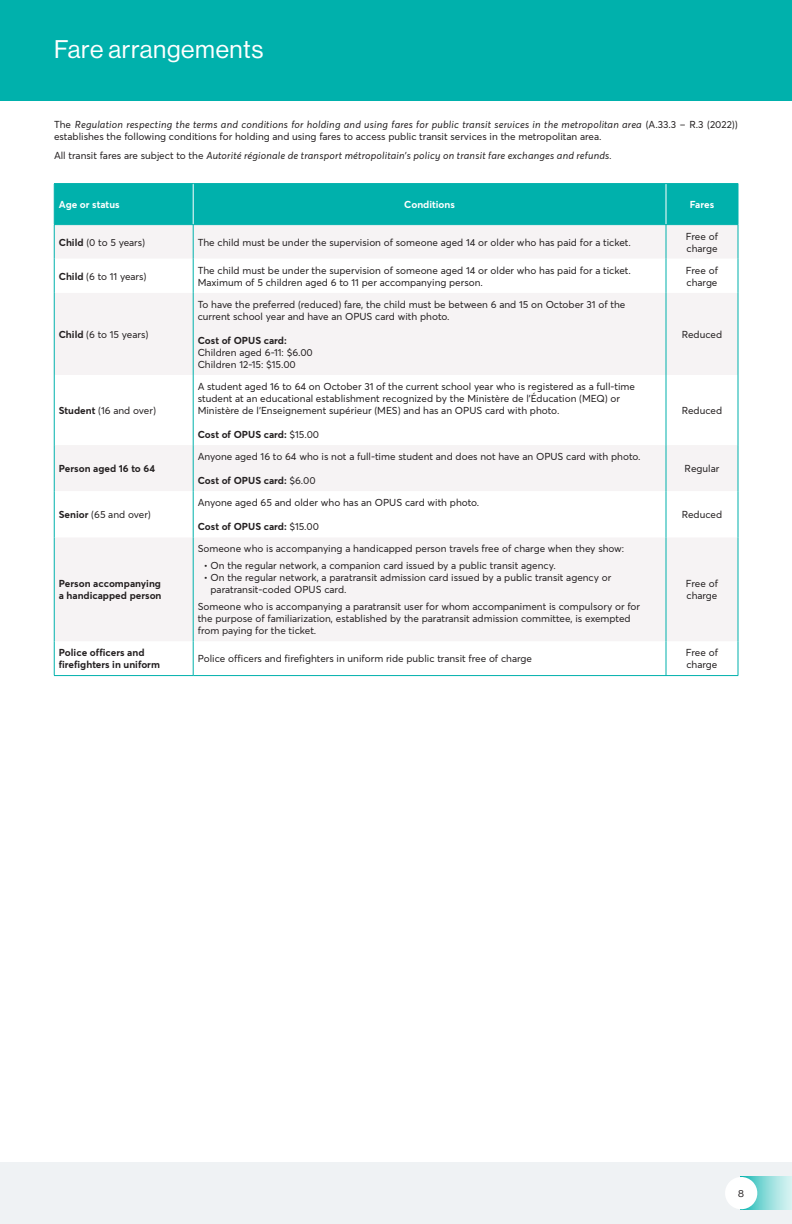
<style>
.page{position:relative;width:792px;height:1224px;background:#fff}
.page>*{position:absolute;margin:0;border:0;box-sizing:border-box;transform-origin:0 0}
.t1{font:25px "N Haas Grotesk DS Pro 55 Rg";letter-spacing:.025em;color:#fff}
.t2{font:10px/12px "Averta";color:#231f20}
.t3{font:700 10px/12px "Averta";color:#231f20}
.t4{font:italic 10px "Averta";letter-spacing:.02em;color:#231f20}
.t5{font:700 10px "Averta";color:#fff}
.t6{font:10px "N Haas Grotesk DS Pro 55 Rg";color:#231f20}
.s1{font-style:italic}
.s2{font-style:normal}
.s3{font-weight:700}
.s4{font-weight:400}
</style>
<div class="page">
<div style="left:0;top:1162px;width:792px;height:62px;background:#eff2f4"></div>
<div style="left:0;top:0;width:792px;height:100px;background:#00b1ac"></div>
<div style="left:55px;top:184px;width:683px;height:40px;background:#00b1ac"></div>
<div style="left:55px;top:225px;width:683px;height:416px;background:#f6f3f4"></div>
<svg style="left:55px;top:259px;width:683px;height:278px"></svg>
<svg style="left:192px;top:641px;width:546px;height:34px"></svg>
<hr style="left:54px;top:675px;width:139px;height:1px;background:#00b1ac">
<hr style="left:193px;top:675px;width:473px;height:1px;background:#00b1ac">
<hr style="left:666px;top:675px;width:72px;height:1px;background:#00b1ac">
<hr style="left:193px;top:184px;width:1px;height:40px;background:#fff">
<hr style="left:666px;top:184px;width:1px;height:40px;background:#fff">
<hr style="left:54px;top:641px;width:1px;height:34px;background:#00b1ac">
<hr style="left:738px;top:641px;width:1px;height:34px;background:#00b1ac">
<hr style="left:54px;top:184px;width:1px;height:40px;background:#00b1ac">
<hr style="left:54px;top:183px;width:139px;height:1px;background:#00b1ac">
<hr style="left:193px;top:183px;width:473px;height:1px;background:#00b1ac">
<hr style="left:666px;top:183px;width:72px;height:1px;background:#00b1ac">
<hr style="left:738px;top:184px;width:1px;height:40px;background:#00b1ac">
<hr style="left:54px;top:224px;width:139px;height:1px;background:#00b1ac">
<hr style="left:193px;top:224px;width:473px;height:1px;background:#00b1ac">
<hr style="left:666px;top:224px;width:72px;height:1px;background:#00b1ac">
<hr style="left:54px;top:225px;width:1px;height:34px;background:#00b1ac">
<hr style="left:193px;top:225px;width:1px;height:34px;background:#00b1ac">
<hr style="left:666px;top:225px;width:1px;height:34px;background:#00b1ac">
<hr style="left:738px;top:225px;width:1px;height:34px;background:#00b1ac">
<hr style="left:54px;top:259px;width:1px;height:34px;background:#00b1ac">
<hr style="left:193px;top:259px;width:1px;height:34px;background:#00b1ac">
<hr style="left:666px;top:259px;width:1px;height:34px;background:#00b1ac">
<hr style="left:738px;top:259px;width:1px;height:34px;background:#00b1ac">
<hr style="left:54px;top:293px;width:1px;height:82px;background:#00b1ac">
<hr style="left:193px;top:293px;width:1px;height:82px;background:#00b1ac">
<hr style="left:666px;top:293px;width:1px;height:82px;background:#00b1ac">
<hr style="left:738px;top:293px;width:1px;height:82px;background:#00b1ac">
<hr style="left:54px;top:375px;width:1px;height:70px;background:#00b1ac">
<hr style="left:193px;top:375px;width:1px;height:70px;background:#00b1ac">
<hr style="left:666px;top:375px;width:1px;height:70px;background:#00b1ac">
<hr style="left:738px;top:375px;width:1px;height:70px;background:#00b1ac">
<hr style="left:54px;top:445px;width:1px;height:46px;background:#00b1ac">
<hr style="left:193px;top:445px;width:1px;height:46px;background:#00b1ac">
<hr style="left:666px;top:445px;width:1px;height:46px;background:#00b1ac">
<hr style="left:738px;top:445px;width:1px;height:46px;background:#00b1ac">
<hr style="left:54px;top:491px;width:1px;height:46px;background:#00b1ac">
<hr style="left:193px;top:491px;width:1px;height:46px;background:#00b1ac">
<hr style="left:666px;top:491px;width:1px;height:46px;background:#00b1ac">
<hr style="left:738px;top:491px;width:1px;height:46px;background:#00b1ac">
<hr style="left:54px;top:537px;width:1px;height:104px;background:#00b1ac">
<hr style="left:193px;top:537px;width:1px;height:104px;background:#00b1ac">
<hr style="left:666px;top:537px;width:1px;height:104px;background:#00b1ac">
<hr style="left:738px;top:537px;width:1px;height:104px;background:#00b1ac">
<hr style="left:193px;top:641px;width:1px;height:34px;background:#00b1ac">
<hr style="left:666px;top:641px;width:1px;height:34px;background:#00b1ac">
<svg style="left:759px;top:1177px;width:33px;height:32px"></svg>
<svg style="left:725px;top:1176px;width:34px;height:34px"></svg>
<h1 class="t1" style="left:54px;top:35px;width:211px">Fare arrangements</h1>
<p class="t2" style="left:54px;top:118px;width:685px">The <span class="s1">Regulation respecting the terms and conditions for holding and using fares for public transit services in the metropolitan area</span> (A.33.3 – R.3 (2022)) establishes the following conditions for holding and using fares to access public transit services in the metropolitan area.</p>
<p class="t4" style="left:54px;top:149px;width:559px"><span class="s2">All transit fares are subject to the</span> Autorité régionale de transport métropolitain’s policy on transit fare exchanges and refunds.</p>
<p class="t5" style="left:59px;top:198px;width:62px">Age or status</p>
<p class="t5" style="left:404px;top:198px;width:52px">Conditions</p>
<p class="t5" style="left:690px;top:198px;width:26px">Fares</p>
<p class="t2" style="left:59px;top:236px;width:88px"><span class="s3">Child</span> (0 to 5 years)</p>
<p class="t2" style="left:198px;top:236px;width:435px">The child must be under the supervision of someone aged 14 or older who has paid for a ticket.</p>
<p class="t2" style="left:686px;top:230px;width:34px">Free of charge</p>
<p class="t2" style="left:59px;top:270px;width:89px"><span class="s3">Child</span> (6 to 11 years)</p>
<p class="t2" style="left:198px;top:264px;width:435px">The child must be under the supervision of someone aged 14 or older who has paid for a ticket.<br>Maximum of 5 children aged 6 to 11 per accompanying person.</p>
<p class="t2" style="left:686px;top:264px;width:34px">Free of charge</p>
<p class="t2" style="left:59px;top:328px;width:91px"><span class="s3">Child</span> (6 to 15 years)</p>
<p class="t2" style="left:198px;top:298px;width:429px">To have the preferred (reduced) fare, the child must be between 6 and 15 on October 31 of the current school year and have an OPUS card with photo.</p>
<p class="t3" style="left:198px;top:334px;width:91px">Cost of OPUS card:</p>
<p class="t2" style="left:198px;top:346px;width:117px">Children aged 6-11: $6.00<br>Children 12-15: $15.00</p>
<p class="t2" style="left:682px;top:328px;width:42px">Reduced</p>
<p class="t2" style="left:59px;top:404px;width:99px"><span class="s3">Student</span> (16 and over)</p>
<p class="t2" style="left:198px;top:380px;width:439px">A student aged 16 to 64 on October 31 of the current school year who is registered as a full-time student at an educational establishment recognized by the Ministère de l’Éducation (MEQ) or<br>Ministère de l’Enseignement supérieur (MES) and has an OPUS card with photo.</p>
<p class="t3" style="left:198px;top:428px;width:123px">Cost of OPUS card: <span class="s4">$15.00</span></p>
<p class="t2" style="left:682px;top:404px;width:42px">Reduced</p>
<p class="t3" style="left:59px;top:462px;width:98px">Person aged 16 to 64</p>
<p class="t2" style="left:198px;top:450px;width:444px">Anyone aged 16 to 64 who is not a full-time student and does not have an OPUS card with photo.</p>
<p class="t3" style="left:198px;top:474px;width:119px">Cost of OPUS card: <span class="s4">$6.00</span></p>
<p class="t2" style="left:685px;top:462px;width:36px">Regular</p>
<p class="t2" style="left:59px;top:509px;width:94px"><span class="s3">Senior</span> (65 and over)</p>
<p class="t2" style="left:198px;top:497px;width:283px">Anyone aged 65 and older who has an OPUS card with photo.</p>
<p class="t3" style="left:198px;top:520px;width:123px">Cost of OPUS card: <span class="s4">$15.00</span></p>
<p class="t2" style="left:682px;top:509px;width:42px">Reduced</p>
<p class="t3" style="left:59px;top:578px;width:104px">Person accompanying a handicapped person</p>
<p class="t2" style="left:198px;top:543px;width:428px">Someone who is accompanying a handicapped person travels free of charge when they show:</p>
<p class="t2" style="left:204px;top:560px;width:354px">• On the regular network, a companion card issued by a public transit agency.</p>
<p class="t2" style="left:211px;top:572px;width:402px;text-indent:-7px">• On the regular network, a paratransit admission card issued by a public transit agency or paratransit-coded OPUS card.</p>
<p class="t2" style="left:198px;top:601px;width:444px">Someone who is accompanying a paratransit user for whom accompaniment is compulsory or for the purpose of familiarization, established by the paratransit admission committee, is exempted from paying for the ticket.</p>
<p class="t2" style="left:686px;top:578px;width:34px">Free of charge</p>
<p class="t3" style="left:59px;top:647px;width:103px">Police officers and firefighters in uniform</p>
<p class="t2" style="left:198px;top:653px;width:336px">Police officers and firefighters in uniform ride public transit free of charge</p>
<p class="t2" style="left:686px;top:647px;width:34px">Free of charge</p>
<p class="t6" style="left:738px;top:1188px;width:7px">8</p>
</div>
